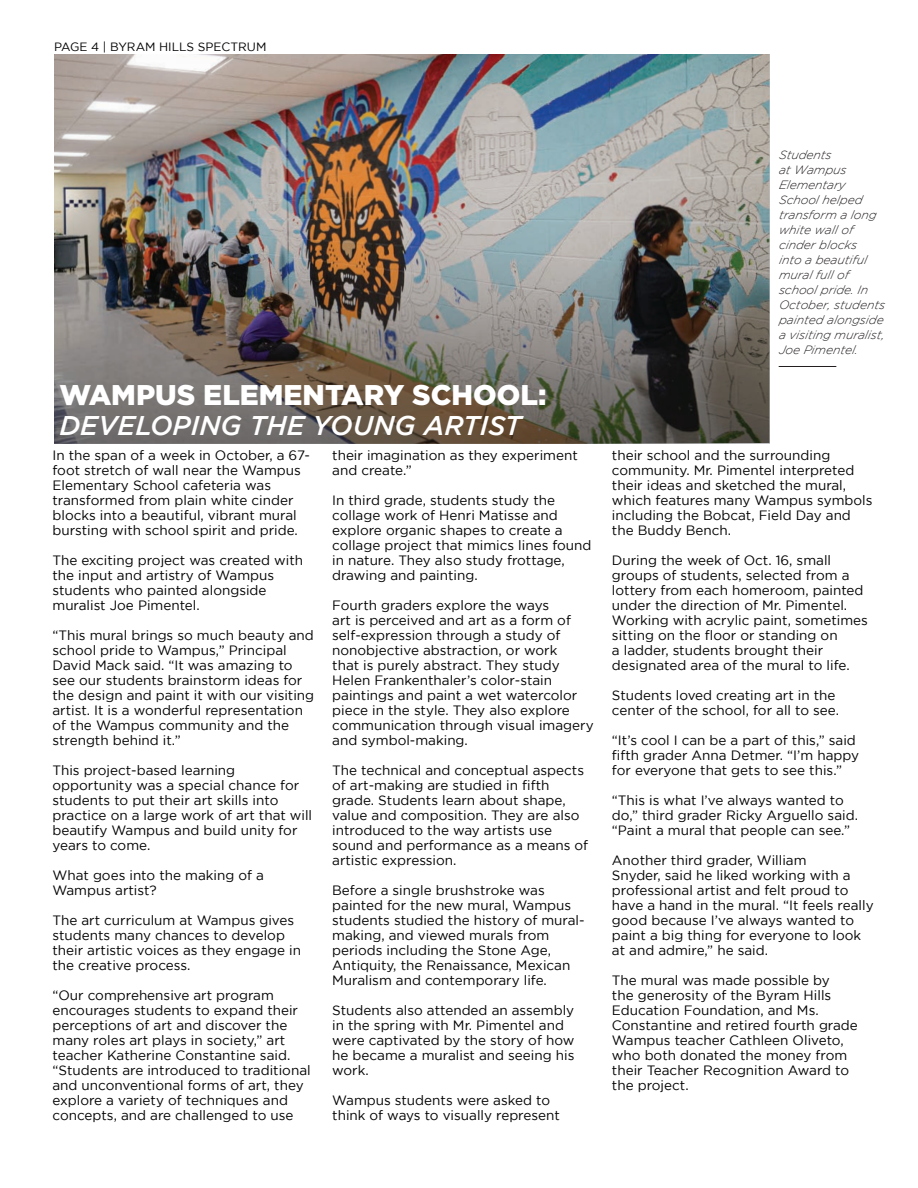
<style>
.page{position:relative;width:918px;height:1188px;background:#fff}
.page>*{position:absolute;margin:0;border:0;box-sizing:border-box;transform-origin:0 0}
.t1{font:900 28.5px "Gotham";color:#fff}
.t2{font:italic 500 27px "Gotham";color:#fff}
.t3{font:13.5px/15px "Gotham";color:#000}
.t4{font:italic 300 12px/15px "Gotham";color:#231f20}
.t5{font:12px "Gotham";color:#000}
</style>
<div class="page">
<img style="left:54px;top:54px;width:716px;height:390px">
<hr style="left:779px;top:366px;width:57px;height:1px;background:#231f20">
<p class="t5" style="left:54px;top:40px;width:214px">PAGE 4 | BYRAM HILLS SPECTRUM</p>
<p class="t1" style="left:59px;top:378px;width:489px">WAMPUS ELEMENTARY SCHOOL:</p>
<p class="t2" style="left:59px;top:410px;width:464px">DEVELOPING THE YOUNG ARTIST</p>
<p class="t3" style="left:52px;top:448px;width:259px">In the span of a week in October, a 67- foot stretch of wall near the Wampus Elementary School cafeteria was transformed from plain white cinder blocks into a beautiful, vibrant mural bursting with school spirit and pride.</p>
<p class="t3" style="left:52px;top:553px;width:252px">The exciting project was created with the input and artistry of Wampus students who painted alongside muralist Joe Pimentel.</p>
<p class="t3" style="left:52px;top:628px;width:263px">“This mural brings so much beauty and school pride to Wampus,” Principal David Mack said. “It was amazing to see our students brainstorm ideas for the design and paint it with our visiting artist. It is a wonderful representation of the Wampus community and the strength behind it.”</p>
<p class="t3" style="left:52px;top:763px;width:261px">This project-based learning opportunity was a special chance for students to put their art skills into practice on a large work of art that will beautify Wampus and build unity for years to come.</p>
<p class="t3" style="left:52px;top:868px;width:213px">What goes into the making of a<br>Wampus artist?</p>
<p class="t3" style="left:52px;top:913px;width:250px">The art curriculum at Wampus gives students many chances to develop their artistic voices as they engage in the creative process.</p>
<p class="t3" style="left:52px;top:988px;width:260px">“Our comprehensive art program encourages students to expand their perceptions of art and discover the many roles art plays in society,” art teacher Katherine Constantine said. “Students are introduced to traditional and unconventional forms of art, they explore a variety of techniques and concepts, and are challenged to use</p>
<p class="t3" style="left:332px;top:448px;width:247px">their imagination as they experiment and create.”</p>
<p class="t3" style="left:332px;top:493px;width:261px">In third grade, students study the collage work of Henri Matisse and explore organic shapes to create a collage project that mimics lines found in nature. They also study frottage, drawing and painting.</p>
<p class="t3" style="left:332px;top:598px;width:263px">Fourth graders explore the ways<br>art is perceived and art as a form of self-expression through a study of nonobjective abstraction, or work<br>that is purely abstract. They study Helen Frankenthaler’s color-stain paintings and paint a wet watercolor piece in the style. They also explore communication through visual imagery and symbol-making.</p>
<p class="t3" style="left:332px;top:763px;width:258px">The technical and conceptual aspects of art-making are studied in fifth grade. Students learn about shape, value and composition. They are also introduced to the way artists use sound and performance as a means of artistic expression.</p>
<p class="t3" style="left:332px;top:883px;width:254px">Before a single brushstroke was painted for the new mural, Wampus students studied the history of mural&shy;making, and viewed murals from periods including the Stone Age, Antiquity, the Renaissance, Mexican Muralism and contemporary life.</p>
<p class="t3" style="left:332px;top:1003px;width:244px">Students also attended an assembly in the spring with Mr. Pimentel and were captivated by the story of how he became a muralist and seeing his work.</p>
<p class="t3" style="left:332px;top:1093px;width:229px">Wampus students were asked to think of ways to visually represent</p>
<p class="t4" style="left:779px;top:147px;width:109px">Students<br>at Wampus<br>Elementary<br>School helped transform a long white wall of cinder blocks<br>into a beautiful mural full of school pride. In<br>October, students painted alongside a visiting muralist,<br>Joe Pimentel.</p>
<p class="t3" style="left:612px;top:448px;width:262px">their school and the surrounding community. Mr. Pimentel interpreted their ideas and sketched the mural, which features many Wampus symbols including the Bobcat, Field Day and the Buddy Bench.</p>
<p class="t3" style="left:612px;top:553px;width:257px">During the week of Oct. 16, small groups of students, selected from a lottery from each homeroom, painted under the direction of Mr. Pimentel.<br>Working with acrylic paint, sometimes sitting on the floor or standing on<br>a ladder, students brought their designated area of the mural to life.</p>
<p class="t3" style="left:612px;top:688px;width:229px">Students loved creating art in the center of the school, for all to see.</p>
<p class="t3" style="left:612px;top:733px;width:249px">“It’s cool I can be a part of this,” said fifth grader Anna Detmer. “I’m happy for everyone that gets to see this.”</p>
<p class="t3" style="left:612px;top:793px;width:248px">“This is what I’ve always wanted to do,” third grader Ricky Arguello said. “Paint a mural that people can see.”</p>
<p class="t3" style="left:612px;top:853px;width:263px">Another third grader, William<br>Snyder, said he liked working with a professional artist and felt proud to have a hand in the mural. “It feels really good because I’ve always wanted to paint a big thing for everyone to look at and admire,” he said.</p>
<p class="t3" style="left:612px;top:973px;width:247px">The mural was made possible by<br>the generosity of the Byram Hills<br>Education Foundation, and Ms.<br>Constantine and retired fourth grade<br>Wampus teacher Cathleen Oliveto, who both donated the money from their Teacher Recognition Award to the project.</p>
</div>
